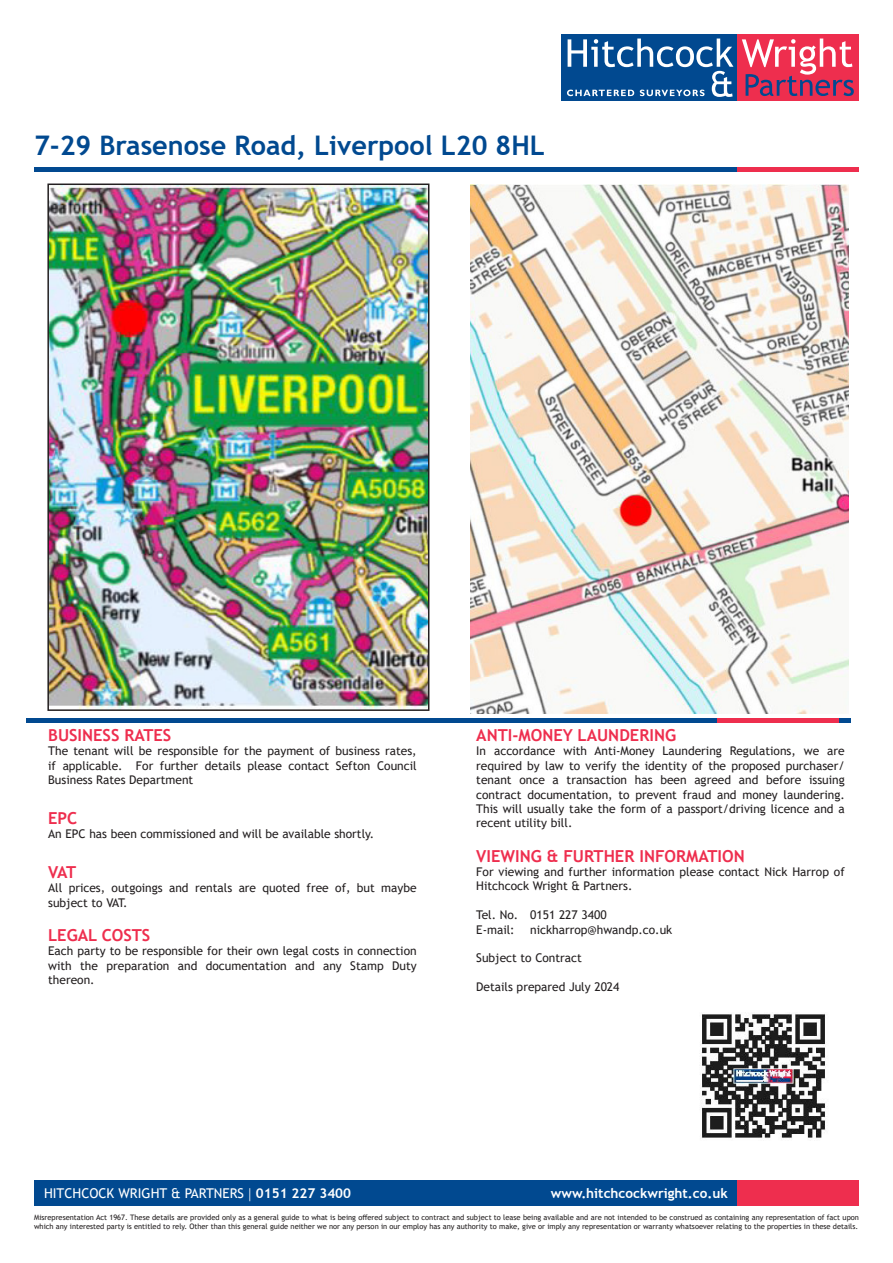
<style>
.page{position:relative;width:893px;height:1263px;background:#fff}
.page>*{position:absolute;margin:0;border:0;box-sizing:border-box;transform-origin:0 0}
.t1{font:700 27px "Trebuchet MS";color:#014990}
.t2{font:700 16.5px "Trebuchet MS";color:#ee2e4e}
.t3{font:13.5px "Trebuchet MS";color:#fff}
.t4{font:700 13.5px "Trebuchet MS";color:#fff}
.t5{font:12px/14.4px "Trebuchet MS";color:#231f20;text-align:justify}
.t6{font:7.5px/9px "Trebuchet MS";color:#231f20}
.s1{font-size:15.75px}
.s2{font-weight:700}
</style>
<div class="page">
<div style="left:561px;top:34px;width:178px;height:67px;background:#014990"></div>
<div style="left:738px;top:34px;width:121px;height:67px;background:#ee2e4e"></div>
<svg style="left:742px;top:39px;width:112px;height:57px"></svg>
<svg style="left:567px;top:39px;width:166px;height:58px"></svg>
<div style="left:34px;top:1180px;width:825px;height:25px;background:#014990"></div>
<div style="left:738px;top:1180px;width:121px;height:25px;background:#ee2e4e"></div>
<div style="left:34px;top:167px;width:825px;height:5px;background:#014990"></div>
<div style="left:738px;top:167px;width:121px;height:5px;background:#ee2e4e"></div>
<img style="left:50px;top:187px;width:376px;height:521px">
<div style="left:47px;top:184px;width:382px;height:527px;border:2px solid #231f20"></div>
<div style="left:26px;top:718px;width:825px;height:5px;background:#014990"></div>
<hr style="left:717px;top:718px;width:121px;height:4px;background:#ee2e4e">
<img style="left:471px;top:185px;width:377px;height:528px">
<img style="left:701px;top:1013px;width:125px;height:127px">
<p class="t1" style="left:34px;top:128px;width:512px">7-29 Brasenose Road, Liverpool L20 8HL</p>
<p class="t2" style="left:48px;top:725px;width:125px">BUSINESS RATES</p>
<p class="t5" style="left:48px;top:744px;width:370px">The tenant will be responsible for the payment of business rates, if applicable. For further details please contact Sefton Council Business Rates Department</p>
<p class="t2" style="left:48px;top:808px;width:31px">EPC</p>
<p class="t5" style="left:48px;top:827px;width:328px">An EPC has been commissioned and will be available shortly.</p>
<p class="t2" style="left:48px;top:862px;width:30px">VAT</p>
<p class="t5" style="left:48px;top:881px;width:370px">All prices, outgoings and rentals are quoted free of, but maybe subject to VAT.</p>
<p class="t2" style="left:48px;top:925px;width:104px">LEGAL COSTS</p>
<p class="t5" style="left:48px;top:944px;width:370px">Each party to be responsible for their own legal costs in connection with the preparation and documentation and any Stamp Duty thereon.</p>
<p class="t2" style="left:476px;top:725px;width:201px">ANTI-MONEY LAUNDERING</p>
<p class="t5" style="left:476px;top:744px;width:370px">In accordance with Anti-Money Laundering Regulations, we are required by law to verify the identity of the proposed purchaser/ tenant once a transaction has been agreed and before issuing contract documentation, to prevent fraud and money laundering.<br>This will usually take the form of a passport/driving licence and a recent utility bill.</p>
<p class="t2" style="left:476px;top:845px;width:270px">VIEWING &amp; FURTHER INFORMATION</p>
<p class="t5" style="left:476px;top:864px;width:370px">For viewing and further information please contact Nick Harrop of<br>Hitchcock Wright &amp; Partners.</p>
<p class="t5" style="left:476px;top:908px;width:132px">Tel. No. 0151 227 3400</p>
<p class="t5" style="left:476px;top:922px;width:40px">E-mail:</p>
<p class="t5" style="left:530px;top:922px;width:144px">nickharrop@hwandp.co.uk</p>
<p class="t5" style="left:476px;top:951px;width:107px">Subject to Contract</p>
<p class="t5" style="left:476px;top:980px;width:145px">Details prepared July 2024</p>
<p class="t3" style="left:44px;top:1184px;width:309px">HITCHCOCK WRIGHT &amp; PARTNERS <span class="s1">|</span> <span class="s2">0151 227 3400</span></p>
<p class="t4" style="left:551px;top:1184px;width:178px">www.hitchcockwright.co.uk</p>
<p class="t6" style="left:34px;top:1212px;width:826px">Misrepresentation Act 1967. These details are provided only as a general guide to what is being offered subject to contract and subject to lease being available and are not intended to be construed as containing any representation of fact upon which any interested party is entitled to rely. Other than this general guide neither we nor any person in our employ has any authority to make, give or imply any representation or warranty whatsoever relating to the properties in these details.</p>
</div>
